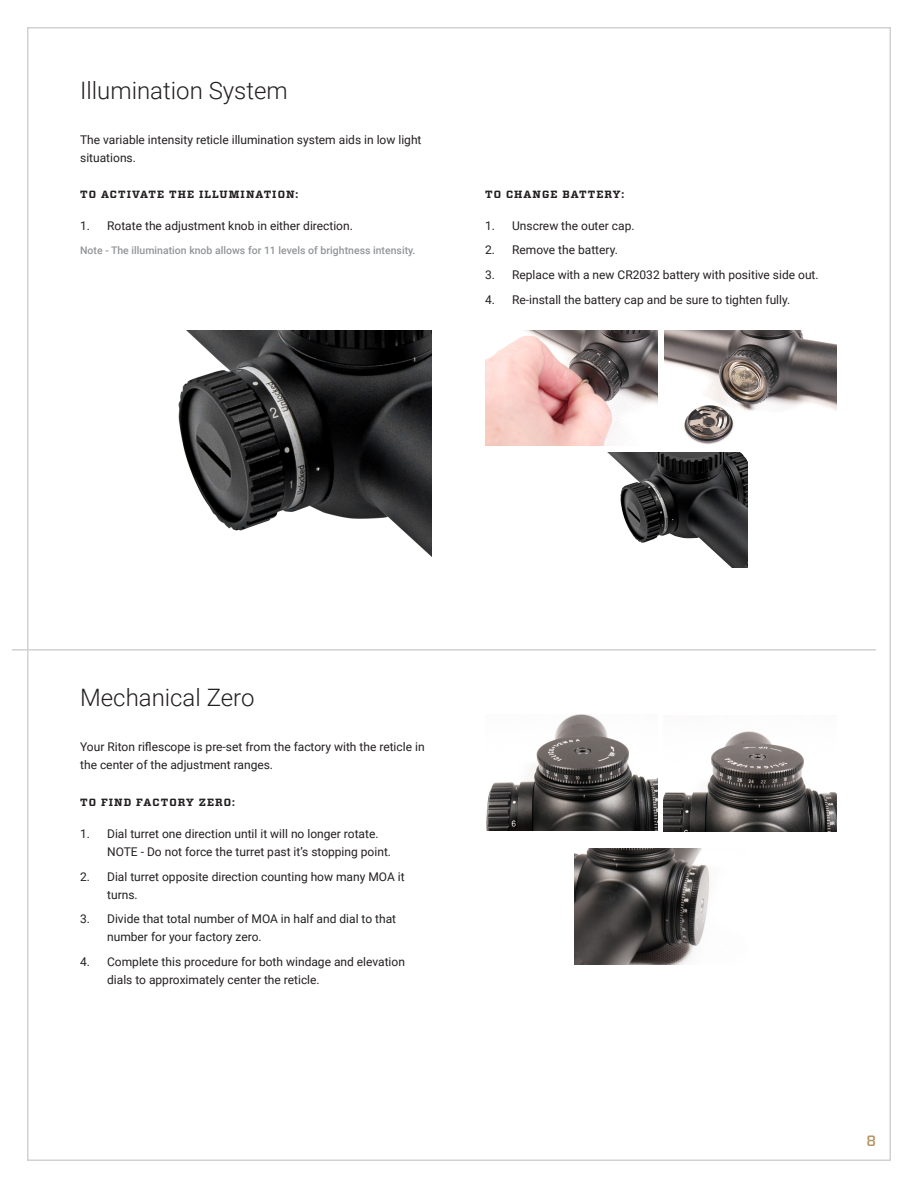
<style>
.page{position:relative;width:918px;height:1188px;background:#fff}
.page>*{position:absolute;margin:0;border:0;box-sizing:border-box;transform-origin:0 0}
._25{font:300 24px "Roboto";color:#231f20}
.t1{font:500 15px "Vitesse";color:#b6925f}
._125{font:12px/18px "Roboto";color:#231f20}
.t2{font:500 10.5px "Roboto";color:#939598}
._125-2{font:700 10.5px "Vitesse";letter-spacing:.1em;color:#231f20}
</style>
<div class="page">
<img style="left:485px;top:331px;width:173px;height:115px">
<img style="left:664px;top:331px;width:173px;height:114px">
<img style="left:607px;top:452px;width:140px;height:115px">
<img style="left:178px;top:331px;width:253px;height:225px">
<hr style="left:12px;top:649px;width:864px;height:2px;background:#d1d2d4">
<img style="left:486px;top:715px;width:172px;height:115px">
<img style="left:664px;top:731px;width:172px;height:101px">
<img style="left:574px;top:849px;width:136px;height:115px">
<p class="_25" style="left:80px;top:74px;width:209px">Illumination System</p>
<p class="_125" style="left:80px;top:130px;width:343px">The variable intensity reticle illumination system aids in low light situations.</p>
<p class="_125-2" style="left:80px;top:187px;width:220px">TO ACTIVATE THE ILLUMINATION:</p>
<p class="_125" style="left:80px;top:216px;width:274px">1. Rotate the adjustment knob in either direction.</p>
<p class="t2" style="left:80px;top:243px;width:337px">Note - The illumination knob allows for 11 levels of brightness intensity.</p>
<p class="_125-2" style="left:485px;top:187px;width:141px">TO CHANGE BATTERY:</p>
<p class="_125" style="left:485px;top:216px;width:151px">1. Unscrew the outer cap.</p>
<p class="_125" style="left:485px;top:241px;width:134px">2. Remove the battery.</p>
<p class="_125" style="left:485px;top:265px;width:335px">3. Replace with a new CR2032 battery with positive side out.</p>
<p class="_125" style="left:485px;top:290px;width:307px">4. Re-install the battery cap and be sure to tighten fully.</p>
<p class="_25" style="left:80px;top:681px;width:176px">Mechanical Zero</p>
<p class="_125" style="left:80px;top:737px;width:346px">Your Riton riflescope is pre-set from the factory with the reticle in the center of the adjustment ranges.</p>
<p class="_125-2" style="left:80px;top:796px;width:156px">TO FIND FACTORY ZERO:</p>
<p class="_125" style="left:107px;top:824px;width:285px;text-indent:-27px">1. Dial turret one direction until it will no longer rotate.<br>NOTE - Do not force the turret past it’s stopping point.</p>
<p class="_125" style="left:107px;top:867px;width:299px;text-indent:-27px">2. Dial turret opposite direction counting how many MOA it turns.</p>
<p class="_125" style="left:107px;top:910px;width:291px;text-indent:-27px">3. Divide that total number of MOA in half and dial to that number for your factory zero.</p>
<p class="_125" style="left:107px;top:952px;width:299px;text-indent:-27px">4. Complete this procedure for both windage and elevation dials to approximately center the reticle.</p>
<p class="t1" style="left:866px;top:1131px;width:11px">8</p>
</div>
